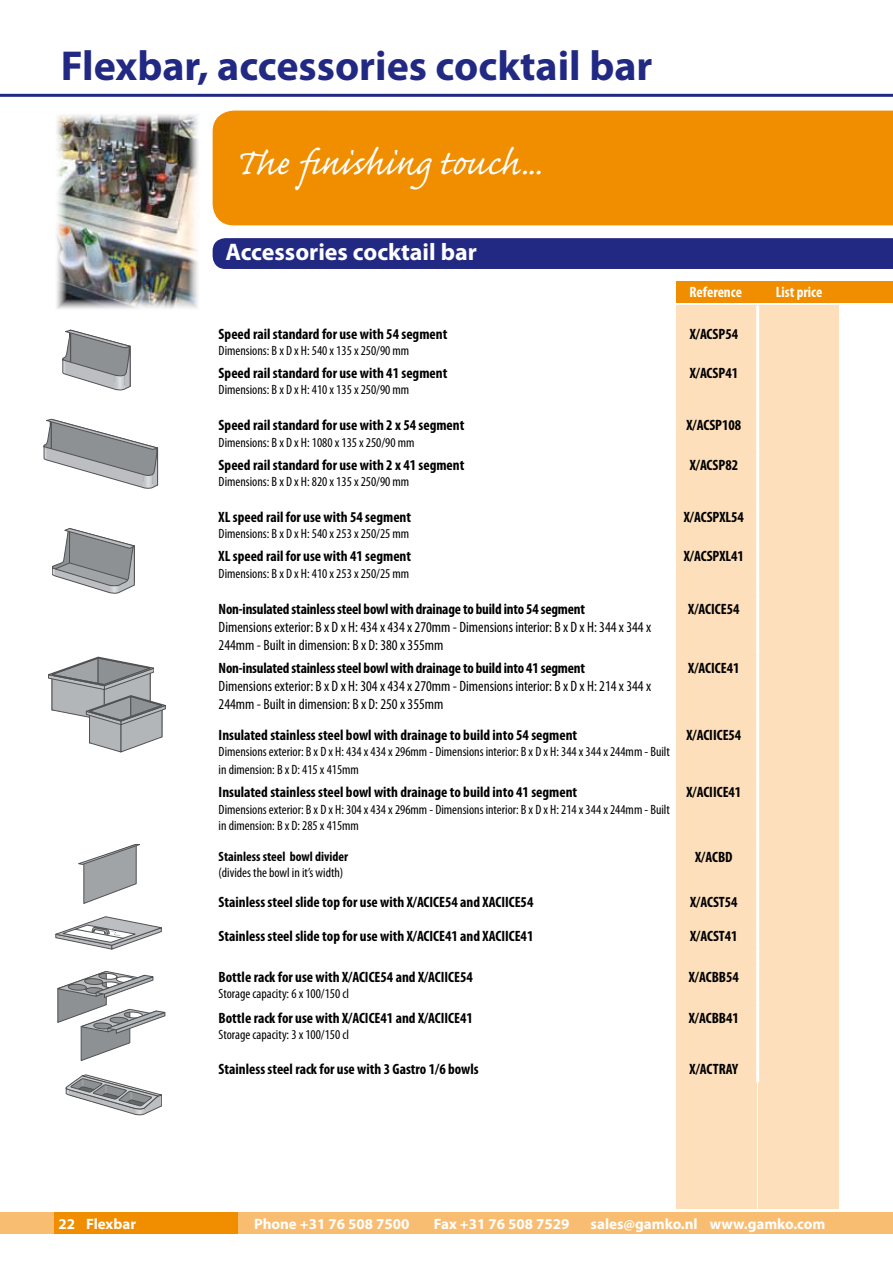
<style>
.page{position:relative;width:893px;height:1263px;background:#fff}
.page>*{position:absolute;margin:0;border:0;box-sizing:border-box;transform-origin:0 0}
.t1{font:45px "Caflisch Script Pro";color:#fff}
.t2{font:700 42px "Myriad Pro";color:#222983}
.t3{font:700 24px "Myriad Pro";color:#fff}
.t4{font:700 condensed 15px "Myriad Pro";color:#000}
.t5{font:condensed 15px/18px "Myriad Pro";color:#000}
.t6{font:700 15px "Myriad Pro";color:#fff}
.t7{font:700 condensed 15px "Myriad Pro";color:#fff}
.t8{font:condensed 13.5px/18px "Myriad Pro";color:#000}
.t9{font:700 condensed 13.5px "Myriad Pro";color:#000}
</style>
<div class="page">
<div style="left:676px;top:305px;width:80px;height:904px;background:#fddfbb"></div>
<div style="left:759px;top:305px;width:80px;height:904px;background:#fddfbb"></div>
<div style="left:213px;top:111px;width:680px;height:114px;background:#f18e00"></div>
<div style="left:213px;top:238px;width:680px;height:31px;background:#222983"></div>
<div style="left:0;top:1212px;width:893px;height:21px;background:#f9bd72"></div>
<div style="left:54px;top:1212px;width:183px;height:21px;background:#f18e00"></div>
<hr style="left:0;top:94px;width:893px;height:3px;background:#222983">
<div style="left:676px;top:281px;width:217px;height:21px;background:#f18e00"></div>
<svg style="left:756px;top:400px;width:3px;height:13px"></svg>
<svg style="left:756px;top:492px;width:3px;height:13px"></svg>
<svg style="left:756px;top:584px;width:1px;height:12px"></svg>
<img style="left:56px;top:114px;width:143px;height:195px">
<svg style="left:63px;top:330px;width:67px;height:60px"></svg>
<svg style="left:52px;top:528px;width:83px;height:65px"></svg>
<svg style="left:44px;top:419px;width:114px;height:69px"></svg>
<svg style="left:58px;top:971px;width:107px;height:90px"></svg>
<svg style="left:66px;top:1075px;width:96px;height:40px"></svg>
<svg style="left:56px;top:916px;width:106px;height:33px"></svg>
<svg style="left:48px;top:657px;width:118px;height:95px"></svg>
<svg style="left:78px;top:844px;width:62px;height:60px"></svg>
<h2 class="t2" style="left:61px;top:38px;width:593px">Flexbar, accessories cocktail bar</h2>
<h1 class="t1" style="left:235px;top:140px;width:308px">The finishing touch...</h1>
<h3 class="t3" style="left:225px;top:237px;width:253px">Accessories cocktail bar</h3>
<p class="t7" style="left:690px;top:283px;width:54px">Reference</p>
<p class="t7" style="left:776px;top:283px;width:48px">List price</p>
<p class="t4" style="left:219px;top:324px;width:230px">Speed rail standard for use with 54 segment</p>
<p class="t8" style="left:219px;top:341px;width:192px">Dimensions: B x D x H: 540 x 135 x 250/90 mm</p>
<p class="t4" style="left:690px;top:324px;width:50px">X/ACSP54</p>
<p class="t4" style="left:219px;top:364px;width:230px">Speed rail standard for use with 41 segment</p>
<p class="t8" style="left:219px;top:381px;width:192px">Dimensions: B x D x H: 410 x 135 x 250/90 mm</p>
<p class="t4" style="left:690px;top:364px;width:50px">X/ACSP41</p>
<p class="t4" style="left:219px;top:416px;width:247px">Speed rail standard for use with 2 x 54 segment</p>
<p class="t8" style="left:219px;top:433px;width:197px">Dimensions: B x D x H: 1080 x 135 x 250/90 mm</p>
<p class="t4" style="left:686px;top:416px;width:56px">X/ACSP108</p>
<p class="t4" style="left:219px;top:455px;width:247px">Speed rail standard for use with 2 x 41 segment</p>
<p class="t8" style="left:219px;top:472px;width:192px">Dimensions: B x D x H: 820 x 135 x 250/90 mm</p>
<p class="t4" style="left:690px;top:455px;width:50px">X/ACSP82</p>
<p class="t4" style="left:219px;top:508px;width:194px">XL speed rail for use with 54 segment</p>
<p class="t8" style="left:219px;top:525px;width:192px">Dimensions: B x D x H: 540 x 253 x 250/25 mm</p>
<p class="t4" style="left:684px;top:508px;width:62px">X/ACSPXL54</p>
<p class="t4" style="left:219px;top:547px;width:194px">XL speed rail for use with 41 segment</p>
<p class="t8" style="left:219px;top:564px;width:192px">Dimensions: B x D x H: 410 x 253 x 250/25 mm</p>
<p class="t4" style="left:684px;top:547px;width:62px">X/ACSPXL41</p>
<p class="t4" style="left:219px;top:599px;width:368px">Non-insulated stainless steel bowl with drainage to build into 54 segment</p>
<p class="t5" style="left:219px;top:617px;width:434px">Dimensions exterior: B x D x H: 434 x 434 x 270mm - Dimensions interior: B x D x H: 344 x 344 x<br>244mm - Built in dimension: B x D: 380 x 355mm</p>
<p class="t4" style="left:688px;top:599px;width:53px">X/ACICE54</p>
<p class="t4" style="left:219px;top:658px;width:368px">Non-insulated stainless steel bowl with drainage to build into 41 segment</p>
<p class="t5" style="left:219px;top:677px;width:434px">Dimensions exterior: B x D x H: 304 x 434 x 270mm - Dimensions interior: B x D x H: 214 x 344 x<br>244mm - Built in dimension: B x D: 250 x 355mm</p>
<p class="t4" style="left:688px;top:658px;width:53px">X/ACICE41</p>
<p class="t4" style="left:219px;top:726px;width:360px">Insulated stainless steel bowl with drainage to build into 54 segment</p>
<p class="t8" style="left:219px;top:742px;width:453px">Dimensions exterior: B x D x H: 434 x 434 x 296mm - Dimensions interior: B x D x H: 344 x 344 x 244mm - Built in dimension: B x D: 415 x 415mm</p>
<p class="t4" style="left:686px;top:726px;width:56px">X/ACIICE54</p>
<p class="t4" style="left:219px;top:783px;width:360px">Insulated stainless steel bowl with drainage to build into 41 segment</p>
<p class="t8" style="left:219px;top:801px;width:453px;line-height:16.2px">Dimensions exterior: B x D x H: 304 x 434 x 296mm - Dimensions interior: B x D x H: 214 x 344 x 244mm - Built in dimension: B x D: 285 x 415mm</p>
<p class="t4" style="left:686px;top:783px;width:56px">X/ACIICE41</p>
<p class="t9" style="left:219px;top:847px;width:131px">Stainless steel bowl divider</p>
<p class="t8" style="left:219px;top:863px;width:126px">(divides the bowl in it’s width)</p>
<p class="t4" style="left:695px;top:847px;width:39px">X/ACBD</p>
<p class="t4" style="left:219px;top:893px;width:316px">Stainless steel slide top for use with X/ACICE54 and XACIICE54</p>
<p class="t4" style="left:690px;top:893px;width:49px">X/ACST54</p>
<p class="t4" style="left:219px;top:927px;width:316px">Stainless steel slide top for use with X/ACICE41 and XACIICE41</p>
<p class="t4" style="left:690px;top:927px;width:49px">X/ACST41</p>
<p class="t4" style="left:219px;top:967px;width:256px">Bottle rack for use with X/ACICE54 and X/ACIICE54</p>
<p class="t8" style="left:219px;top:984px;width:132px">Storage capacity: 6 x 100/150 cl</p>
<p class="t4" style="left:689px;top:967px;width:52px">X/ACBB54</p>
<p class="t4" style="left:219px;top:1008px;width:256px">Bottle rack for use with X/ACICE41 and X/ACIICE41</p>
<p class="t8" style="left:219px;top:1025px;width:132px">Storage capacity: 3 x 100/150 cl</p>
<p class="t4" style="left:689px;top:1008px;width:52px">X/ACBB41</p>
<p class="t4" style="left:219px;top:1059px;width:262px">Stainless steel rack for use with 3 Gastro 1/6 bowls</p>
<p class="t4" style="left:690px;top:1059px;width:50px">X/ACTRAY</p>
<p class="t6" style="left:86px;top:1214px;width:51px">Flexbar</p>
<p class="t6" style="left:58px;top:1214px;width:18px">22</p>
<p class="t6" style="left:254px;top:1214px;width:157px">Phone +31 76 508 7500</p>
<p class="t6" style="left:434px;top:1214px;width:137px">Fax +31 76 508 7529</p>
<p class="t6" style="left:591px;top:1214px;width:236px">sales@gamko.nl www.gamko.com</p>
</div>
